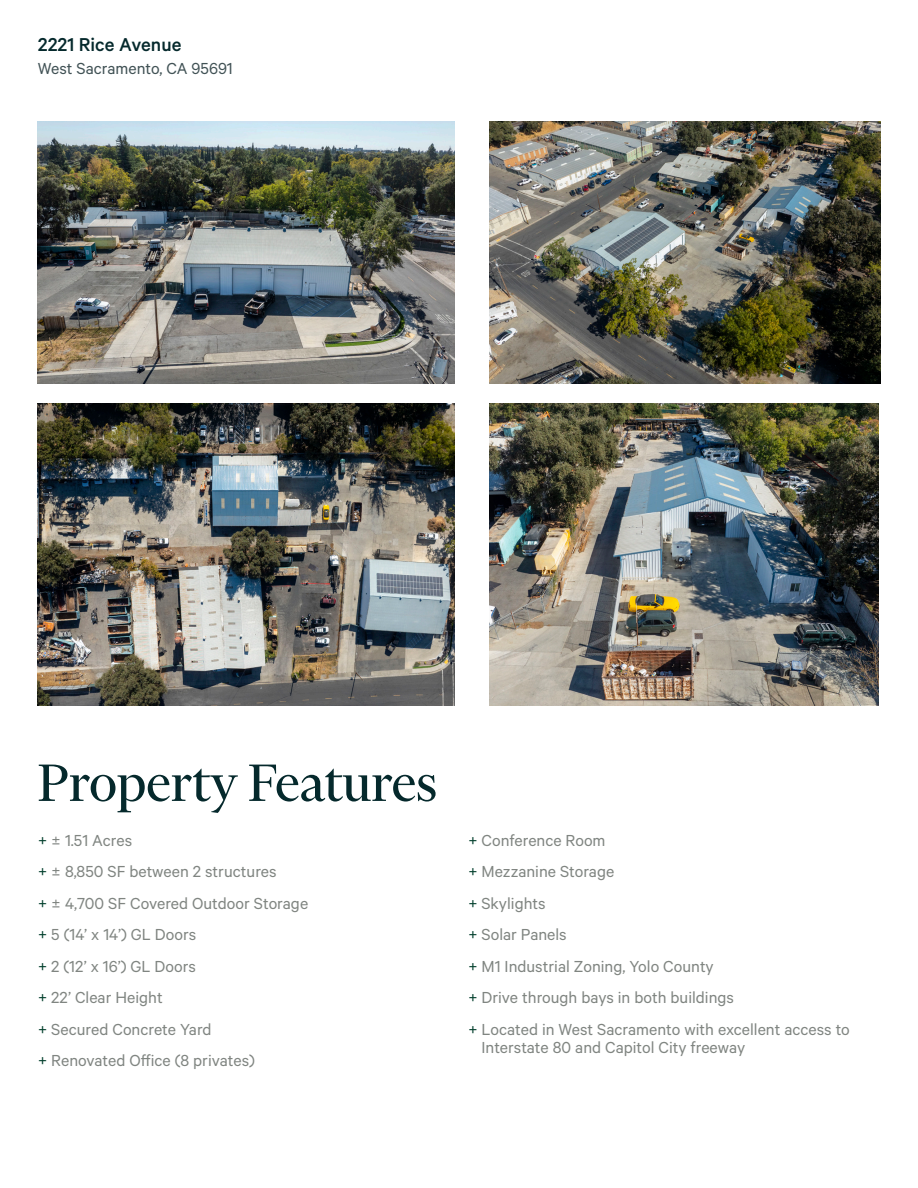
<style>
.page{position:relative;width:918px;height:1188px;background:#fff}
.page>*{position:absolute;margin:0;border:0;box-sizing:border-box;transform-origin:0 0}
.Heading_Small{font:60px "Financier Display";color:#05292c}
.t1{font:500 21px "Calibre";color:#05292c}
.t2{font:18px/18px "Calibre";color:#808581}
.t3{font:18px "Calibre";color:#415255}
.s1{color:#023f2c}
</style>
<div class="page">
<img style="left:38px;top:122px;width:416px;height:261px">
<img style="left:489px;top:122px;width:391px;height:261px">
<img style="left:38px;top:403px;width:416px;height:303px">
<img style="left:489px;top:403px;width:390px;height:302px">
<p class="t1" style="left:38px;top:33px;width:145px">2221 Rice Avenue</p>
<p class="t3" style="left:38px;top:58px;width:197px">West Sacramento, CA 95691</p>
<p class="Heading_Small" style="left:38px;top:751px;width:401px">Property Features</p>
<p class="t2" style="left:38px;top:831px;width:96px"><span class="s1">+</span> ± 1.51 Acres</p>
<p class="t2" style="left:38px;top:862px;width:240px"><span class="s1">+</span> ± 8,850 SF between 2 structures</p>
<p class="t2" style="left:38px;top:894px;width:272px"><span class="s1">+</span> ± 4,700 SF Covered Outdoor Storage</p>
<p class="t2" style="left:38px;top:925px;width:160px"><span class="s1">+</span> 5 (14’ x 14’) GL Doors</p>
<p class="t2" style="left:38px;top:957px;width:160px"><span class="s1">+</span> 2 (12’ x 16’) GL Doors</p>
<p class="t2" style="left:38px;top:988px;width:126px"><span class="s1">+</span> 22’ Clear Height</p>
<p class="t2" style="left:38px;top:1020px;width:175px"><span class="s1">+</span> Secured Concrete Yard</p>
<p class="t2" style="left:38px;top:1051px;width:219px"><span class="s1">+</span> Renovated Office (8 privates)</p>
<p class="t2" style="left:468px;top:831px;width:139px"><span class="s1">+</span> Conference Room</p>
<p class="t2" style="left:468px;top:862px;width:148px"><span class="s1">+</span> Mezzanine Storage</p>
<p class="t2" style="left:468px;top:894px;width:79px"><span class="s1">+</span> Skylights</p>
<p class="t2" style="left:468px;top:925px;width:100px"><span class="s1">+</span> Solar Panels</p>
<p class="t2" style="left:468px;top:957px;width:247px"><span class="s1">+</span> M1 Industrial Zoning, Yolo County</p>
<p class="t2" style="left:468px;top:988px;width:267px"><span class="s1">+</span> Drive through bays in both buildings</p>
<p class="t2" style="left:482px;top:1020px;width:370px;text-indent:-14px"><span class="s1">+</span> Located in West Sacramento with excellent access to<br>Interstate 80 and Capitol City freeway</p>
</div>
